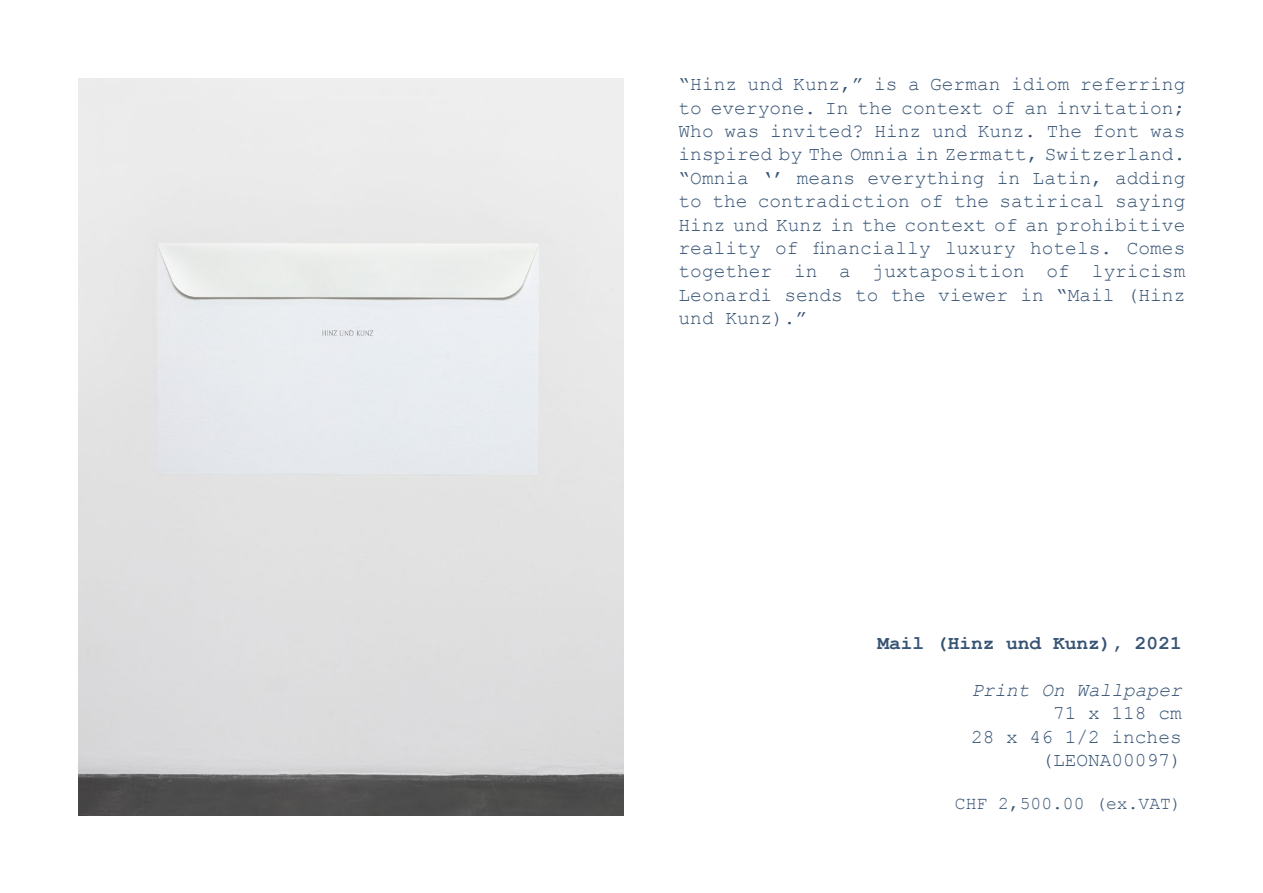
<style>
.page{position:relative;width:1263px;height:893px;background:#fff}
.page>*{position:absolute;margin:0;border:0;box-sizing:border-box;transform-origin:0 0}
.t1{font:19.5px/23.4px "Courier New";color:#375474;text-align:right}
.t2{font:700 19.5px "Courier New";color:#375474}
.t3{font:italic 19.5px "Courier New";color:#375474}
.t4{font:18px "Courier New";color:#375474}
</style>
<div class="page">
<img style="left:79px;top:78px;width:544px;height:737px">
<p class="t1" style="left:679px;top:72px;width:508px;text-align:justify">“Hinz und Kunz,” is a German idiom referring to everyone. In the context of an invitation; Who was invited? Hinz und Kunz. The font was inspired by The Omnia in Zermatt, Switzerland. “Omnia ‘’ means everything in Latin, adding to the contradiction of the satirical saying Hinz und Kunz in the context of an prohibitive reality of financially luxury hotels. Comes together in a juxtaposition of lyricism Leonardi sends to the viewer in “Mail (Hinz und Kunz).”</p>
<p class="t2" style="left:877px;top:631px;width:306px">Mail (Hinz und Kunz), 2021</p>
<p class="t3" style="left:971px;top:676px;width:212px">Print On Wallpaper</p>
<p class="t1" style="left:971px;top:701px;width:212px">71 x 118 cm<br>28 x 46 1/2 inches (LEONA00097)</p>
<p class="t4" style="left:955px;top:793px;width:228px">CHF 2,500.00 (ex.VAT)</p>
</div>
